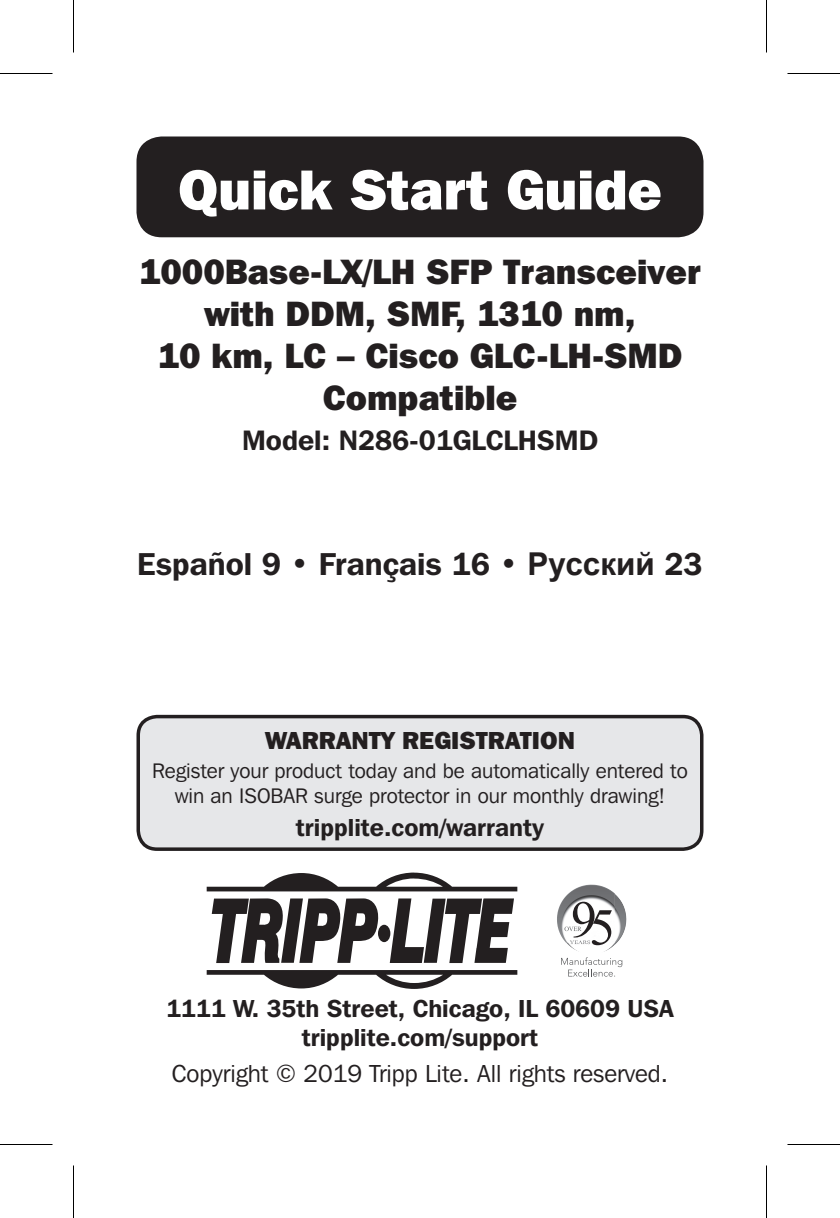
<style>
.page{position:relative;width:840px;height:1218px;background:#fff}
.page>*{position:absolute;margin:0;border:0;box-sizing:border-box;transform-origin:0 0}
.t1{font:800 56px "Franklin Gothic IT Cby BT";color:#fff}
.t2{font:800 35px/42px "Franklin Gothic IT Cby BT";color:#231f20;text-align:center}
.t3{font:600 31.5px "Franklin Gothic IT Cby BT";color:#231f20}
.t4{font:600 28px "Franklin Gothic IT Cby BT";color:#231f20}
.t5{font:600 24.5px/29.4px "Franklin Gothic IT Cby BT";color:#231f20;text-align:center}
.t6{font:24.5px "Franklin Gothic IT Cby BT";color:#231f20}
.t7{font:800 24.5px "Franklin Gothic IT Cby BT";color:#231f20}
.t8{font:21px/25.2px "Franklin Gothic IT Cby BT";color:#231f20;text-align:center}
.s1{font-family:"Arial";font-weight:700}
</style>
<div class="page">
<div style="left:137px;top:136px;width:567px;height:101px;background:#231f20;border-radius:25px"></div>
<div style="left:378px;top:925px;width:12px;height:17px;background:#231f20;border-radius:50%"></div>
<svg style="left:212px;top:898px;width:167px;height:65px"></svg>
<svg style="left:390px;top:898px;width:124px;height:65px"></svg>
<svg style="left:207px;top:873px;width:310px;height:18px"></svg>
<svg style="left:207px;top:970px;width:310px;height:19px"></svg>
<img style="left:561px;top:885px;width:29px;height:18px">
<img style="left:615px;top:900px;width:11px;height:45px">
<img style="left:569px;top:945px;width:39px;height:7px">
<svg style="left:561px;top:957px;width:61px;height:20px"></svg>
<svg style="left:565px;top:902px;width:47px;height:43px"></svg>
<div style="left:138px;top:717px;width:564px;height:132px;background:#e6e7e9;border-radius:19px"></div>
<div style="left:137px;top:715px;width:566px;height:136px;border:4px solid #231f20;border-radius:19px"></div>
<hr style="left:0;top:73px;width:52px;height:1px;background:#000">
<hr style="left:788px;top:73px;width:52px;height:1px;background:#000">
<hr style="left:0;top:1144px;width:52px;height:1px;background:#000">
<hr style="left:788px;top:1144px;width:52px;height:1px;background:#000">
<hr style="left:73px;top:0;width:1px;height:52px;background:#000">
<hr style="left:73px;top:1166px;width:1px;height:52px;background:#000">
<hr style="left:766px;top:0;width:1px;height:52px;background:#000">
<hr style="left:766px;top:1166px;width:1px;height:52px;background:#000">
<p class="t1" style="left:178px;top:154px;width:485px">Quick Start Guide</p>
<p class="t2" style="left:139px;top:250px;width:564px">1000Base-LX/LH SFP Transceiver with DDM, SMF, 1310 nm,<br>10 km, LC – Cisco GLC-LH-SMD<br>Compatible</p>
<p class="t4" style="left:242px;top:423px;width:357px">Model: N286-01GLCLHSMD</p>
<p class="t3" style="left:137px;top:544px;width:567px">Español 9 • Français 16 • <span class="s1">Русский</span> 23</p>
<p class="t7" style="left:265px;top:725px;width:311px">WARRANTY REGISTRATION</p>
<p class="t8" style="left:152px;top:758px;width:537px">Register your product today and be automatically entered to win an ISOBAR surge protector in our monthly drawing!</p>
<p class="t5" style="left:296px;top:813px;width:250px">tripplite.com/warranty</p>
<p class="t5" style="left:166px;top:993px;width:509px">1111 W. 35th Street, Chicago, IL 60609 USA tripplite.com/support</p>
<p class="t6" style="left:172px;top:1058px;width:498px">Copyright © 2019 Tripp Lite. All rights reserved.</p>
</div>
